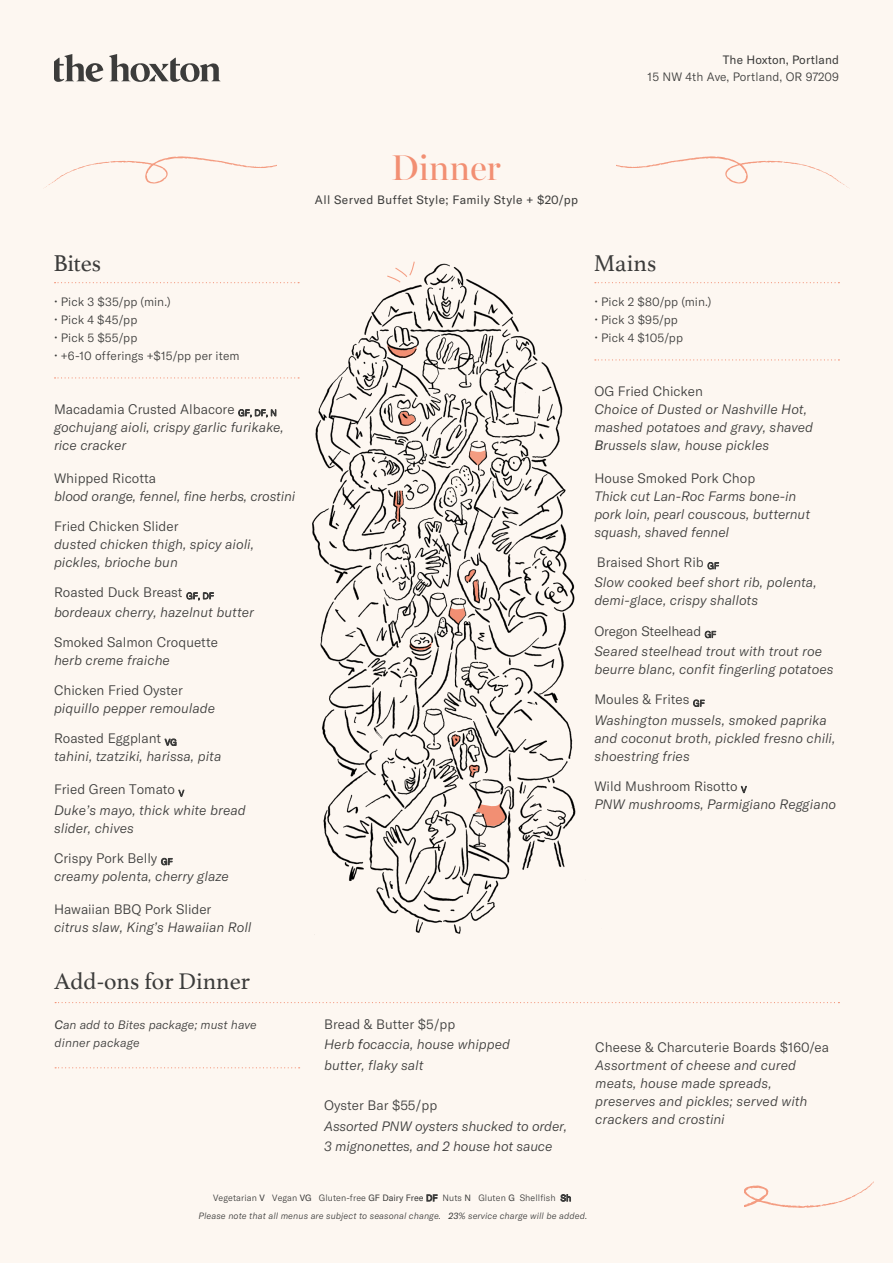
<style>
.page{position:relative;width:893px;height:1263px;background:#fdf7f1}
.page>*{position:absolute;margin:0;border:0;box-sizing:border-box;transform-origin:0 0}
.t1{font:36px "Miller Banner";color:#f28f73}
.t2{font:24px "Athelas";color:#3c3c3b}
.t3{font:italic 300 13.5px/18px "GT America";color:#3c3c3b}
.t4{font:300 13.5px "GT America";color:#3c3c3b}
.t5{font:300 12px "GT America";letter-spacing:.01em;color:#3c3c3b}
.t6{font:italic 300 12px/18px "GT America";color:#3c3c3b}
.t7{font:12px "GT America";letter-spacing:.03em;color:#3c3c3b}
.t8{font:12px "GT America";letter-spacing:.01em;color:#3c3c3b}
.t9{font:italic 300 9px/17.5px "GT America";letter-spacing:.01em;color:#3c3c3b;text-align:center}
.s1{font-style:normal}
.s2{font-family:"Minion Pro"}
.s3{font-weight:400}
.s4{font-weight:400;font-style:normal}
</style>
<div class="page">
<svg style="left:54px;top:54px;width:49px;height:28px"></svg>
<svg style="left:109px;top:54px;width:111px;height:28px"></svg>
<svg style="left:43px;top:156px;width:234px;height:33px"></svg>
<svg style="left:616px;top:156px;width:234px;height:33px"></svg>
<svg style="left:744px;top:1181px;width:130px;height:27px"></svg>
<img style="left:312px;top:263px;width:294px;height:671px">
<svg style="left:386px;top:261px;width:29px;height:23px"></svg>
<svg style="left:55px;top:377px;width:244px;height:1px"></svg>
<svg style="left:595px;top:359px;width:244px;height:1px"></svg>
<svg style="left:55px;top:1067px;width:245px;height:1px"></svg>
<svg style="left:55px;top:282px;width:244px;height:1px"></svg>
<svg style="left:595px;top:282px;width:244px;height:1px"></svg>
<svg style="left:55px;top:1002px;width:784px;height:1px"></svg>
<h1 class="t1" style="left:391px;top:139px;width:111px">Dinner</h1>
<p class="t7" style="left:315px;top:193px;width:265px">All Served Buffet Style; Family Style + $20/pp</p>
<p class="t8" style="left:723px;top:53px;width:118px">The Hoxton, Portland</p>
<p class="t5" style="left:648px;top:70px;width:193px">15 NW 4th Ave, Portland, OR 97209</p>
<h2 class="t2" style="left:53px;top:244px;width:49px">Bites</h2>
<h2 class="t2" style="left:594px;top:244px;width:64px">Mains</h2>
<p class="t5" style="left:54px;top:295px;width:118px">• Pick 3 $35/pp (min.)</p>
<p class="t5" style="left:54px;top:313px;width:85px">• Pick 4 $45/pp</p>
<p class="t5" style="left:54px;top:331px;width:85px">• Pick 5 $55/pp</p>
<p class="t5" style="left:54px;top:349px;width:187px">• +6-10 offerings +$15/pp per item</p>
<p class="t5" style="left:594px;top:295px;width:119px">• Pick 2 $80/pp (min.)</p>
<p class="t5" style="left:594px;top:313px;width:85px">• Pick 3 $95/pp</p>
<p class="t5" style="left:594px;top:331px;width:90px">• Pick 4 $105/pp</p>
<p class="t3" style="left:54px;top:400px;width:231px"><span class="s1">Macadamia Crusted Albacore</span> <sub>GF,</sub> <sub>DF,</sub> <sub>N </sub>gochujang aioli, crispy garlic furikake, rice cracker</p>
<p class="t4" style="left:54px;top:470px;width:104px">Whipped Ricotta</p>
<p class="t3" style="left:54px;top:487px;width:243px">blood orange, fennel, fine herbs, crostini</p>
<p class="t4" style="left:54px;top:518px;width:126px">Fried Chicken Slider</p>
<p class="t3" style="left:54px;top:535px;width:202px">dusted chicken thigh, spicy aioli, pickles, brioche bun</p>
<p class="t3" style="left:54px;top:582px;width:201px;line-height:20.4px"><span class="s1">Roasted Duck Breast</span> <sub>GF,</sub> <sub>DF </sub>bordeaux cherry, hazelnut butter</p>
<p class="t4" style="left:54px;top:635px;width:165px">Smoked Salmon Croquette</p>
<p class="t3" style="left:54px;top:652px;width:117px">herb creme fraiche</p>
<p class="t4" style="left:54px;top:683px;width:130px">Chicken Fried Oyster</p>
<p class="t3" style="left:54px;top:700px;width:163px">piquillo pepper remoulade</p>
<p class="t3" style="left:54px;top:730px;width:169px"><span class="s1">Roasted Eggplant</span> <sub>VG<br></sub>tahini, tzatziki, harissa, pita</p>
<p class="t3" style="left:54px;top:779px;width:193px;line-height:20.4px"><span class="s1">Fried Green Tomato</span> <sub>V<br></sub>Duke’s mayo, thick white bread</p>
<p class="t3" style="left:54px;top:819px;width:81px">slider, chives</p>
<p class="t3" style="left:54px;top:849px;width:176px"><span class="s1">Crispy Pork Belly</span> <sub>GF<br></sub>creamy polenta, cherry glaze</p>
<p class="t4" style="left:54px;top:901px;width:159px">Hawaiian BBQ Pork Slider</p>
<p class="t3" style="left:54px;top:918px;width:199px">citrus slaw, King’s Hawaiian Roll</p>
<h2 class="t2" style="left:54px;top:962px;width:198px">Add-ons for <span class="s2">D</span>inner</h2>
<p class="t6" style="left:55px;top:1015px;width:204px"><span class="s3">C</span>an add to Bites package; must have dinner package</p>
<p class="t3" style="left:324px;top:1014px;width:187px;line-height:20.4px"><span class="s1">Bread &amp; Butter $5/pp<br></span>Herb <span class="s3">f</span>ocaccia, house whipped butter, flaky salt</p>
<p class="t4" style="left:324px;top:1098px;width:115px">Oyster Bar $55/pp</p>
<p class="t3" style="left:324px;top:1116px;width:244px;line-height:20.4px">Assorted PNW oysters shucked to order,<br>3 mignonettes, and 2 house hot sauce</p>
<p class="t4" style="left:594px;top:383px;width:110px">OG Fried Chicken</p>
<p class="t3" style="left:594px;top:400px;width:220px">Choice of Dusted or Nashville Hot, mashed potatoes and gravy, shaved<br><span class="s3">B</span>russels slaw, house pickles</p>
<p class="t4" style="left:594px;top:470px;width:162px">House Smoked Pork Chop</p>
<p class="t3" style="left:594px;top:487px;width:217px">Thick cut Lan-Roc Farms bone-in pork loin, pearl couscous, butternut squash, shaved fennel</p>
<p class="t3" style="left:594px;top:552px;width:224px;line-height:20.4px"><span class="s1">Braised Short Rib</span> <sub>GF<br></sub>Slow cooked beef short rib, polenta,</p>
<p class="t3" style="left:594px;top:592px;width:165px">demi-glace, crispy shallots</p>
<p class="t3" style="left:594px;top:621px;width:229px;line-height:20.4px"><span class="s1">Oregon Steelhead</span> <sub>GF<br></sub>Seared steelhead trout with trout roe</p>
<p class="t3" style="left:594px;top:660px;width:241px">beurre blanc, confit fingerling potatoes</p>
<p class="t3" style="left:594px;top:689px;width:234px;line-height:20.4px"><span class="s1">Moules &amp; Frites</span> <sub>GF<br></sub>Washington mussels, smoked paprika</p>
<p class="t3" style="left:594px;top:729px;width:243px">and coconut broth, pickled fresno chili, shoestring fries</p>
<p class="t3" style="left:594px;top:777px;width:243px"><span class="s1">Wild Mushroom Risotto</span> <sub>V<br></sub>PNW mushrooms, Parmigiano Reggiano</p>
<p class="t4" style="left:595px;top:1039px;width:235px">Cheese &amp; Charcuterie Boards $160/ea</p>
<p class="t3" style="left:595px;top:1056px;width:214px">Assortment of cheese and cured meats, house made spreads, preserves and pickles; served with crackers and crostini</p>
<p class="t9" style="left:199px;top:1189px;width:390px"><span class="s1">Vegetarian</span> <span class="s4">V</span> <span class="s1">Vegan</span> <span class="s4">VG</span> <span class="s1">Gluten-free</span> <span class="s4">GF Dairy Free DF</span> <span class="s1">Nuts</span> <span class="s4">N</span> <span class="s1">Gluten</span> <span class="s4">G</span> <span class="s1">Shellfish</span> <span class="s4">Sh<br></span>Please note that all menus are subject to seasonal change. <span class="s3">23</span>% service charge will be added.</p>
</div>
